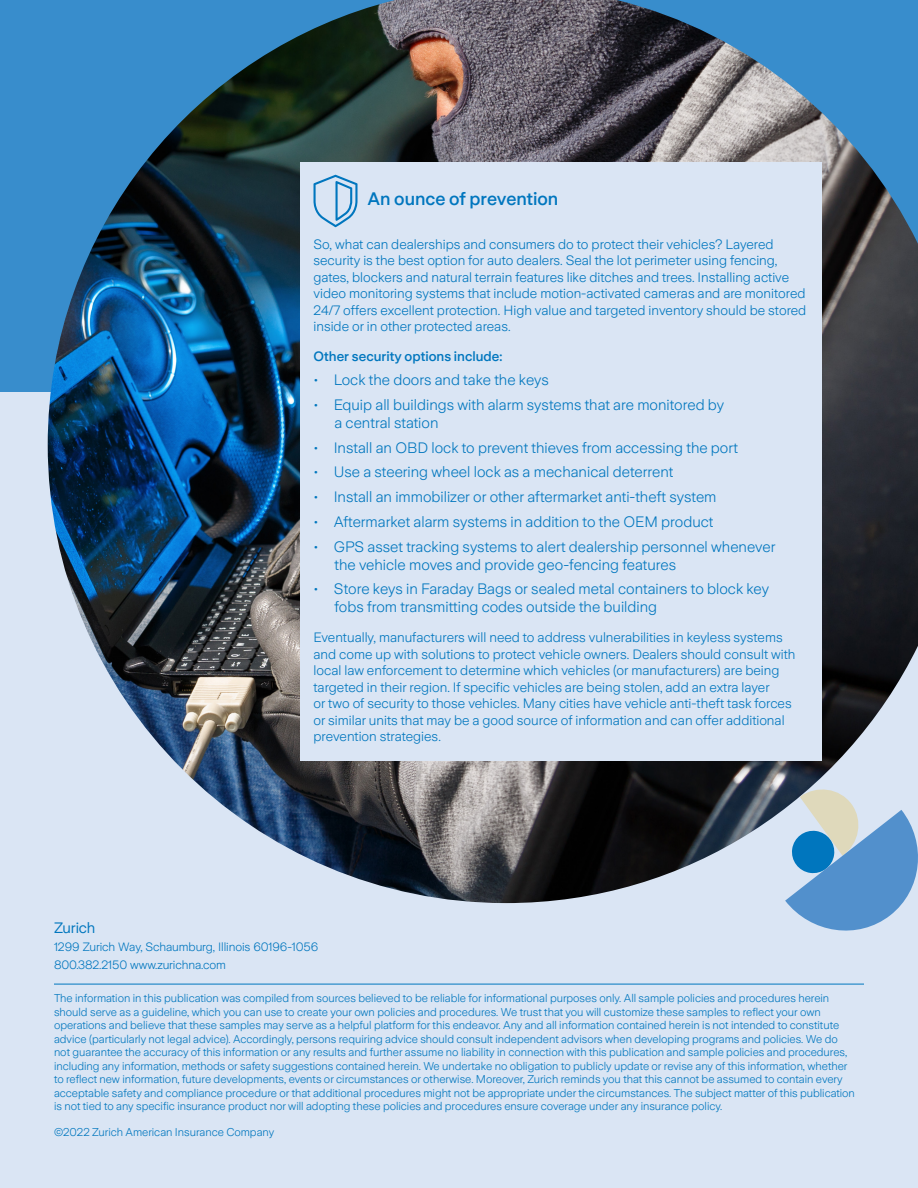
<style>
.page{position:relative;width:918px;height:1188px;background:#fff}
.page>*{position:absolute;margin:0;border:0;box-sizing:border-box;transform-origin:0 0}
._8_5___10_Fruitiger{font:500 18px "Zurich Sans";color:#0076be}
.t1{font:300 15px/18px "Zurich Sans";color:#0076be}
.Body_Copy__2{font:15px "Zurich Sans";letter-spacing:-.01em;color:#0076be}
._8_5___10_Fruitiger-2{font:300 13.5px/16.5px "Zurich Sans";color:#0076be}
._8_5___10_Fruitiger-3{font:500 13.5px "Zurich Sans";color:#0076be}
.Confetti_Light{font:300 12px "Zurich Sans";letter-spacing:-.01em;color:#0076be}
._10_12_Frutiger_Ligh{font:300 11.25px/13.5px "Zurich Sans";color:#0076be}
.s1{font-size:13.5px}
</style>
<div class="page">
<div style="left:0;top:392px;width:918px;height:796px;background:#dae5f4"></div>
<div style="left:0;top:0;width:918px;height:392px;background:#388dcc"></div>
<img style="left:48px;top:0;width:870px;height:903px">
<svg style="left:785px;top:785px;width:133px;height:155px;background:#8eb4d6"></svg>
<hr style="left:54px;top:984px;width:810px;height:1px;background:#0076be">
<div style="left:300px;top:162px;width:521px;height:598px;background:#dae5f4"></div>
<svg style="left:314px;top:175px;width:44px;height:52px"></svg>
<p class="_8_5___10_Fruitiger" style="left:368px;top:189px;width:192px">An ounce of prevention</p>
<p class="_8_5___10_Fruitiger-2" style="left:314px;top:236px;width:494px">So, what can dealerships and consumers do to protect their vehicles? Layered security is the best option for auto dealers. Seal the lot perimeter using fencing, gates, blockers and natural terrain features like ditches and trees. Installing active video monitoring systems that include motion-activated cameras and are monitored 24/7 offers excellent protection. High value and targeted inventory should be stored inside or in other protected areas.</p>
<p class="_8_5___10_Fruitiger-3" style="left:314px;top:349px;width:190px">Other security options include:</p>
<p class="t1" style="left:314px;top:371px;width:237px"><span class="s1">•</span> Lock the doors and take the keys</p>
<p class="t1" style="left:335px;top:396px;width:391px;text-indent:-21px"><span class="s1">•</span> Equip all buildings with alarm systems that are monitored by a central station</p>
<p class="t1" style="left:314px;top:439px;width:426px"><span class="s1">•</span> Install an OBD lock to prevent thieves from accessing the port</p>
<p class="t1" style="left:314px;top:464px;width:362px"><span class="s1">•</span> Use a steering wheel lock as a mechanical deterrent</p>
<p class="t1" style="left:314px;top:488px;width:404px"><span class="s1">•</span> Install an immobilizer or other aftermarket anti-theft system</p>
<p class="t1" style="left:314px;top:513px;width:401px"><span class="s1">•</span> Aftermarket alarm systems in addition to the OEM product</p>
<p class="t1" style="left:335px;top:538px;width:442px;text-indent:-21px"><span class="s1">•</span> GPS asset tracking systems to alert dealership personnel whenever the vehicle moves and provide geo-fencing features</p>
<p class="t1" style="left:335px;top:581px;width:436px;text-indent:-21px"><span class="s1">•</span> Store keys in Faraday Bags or sealed metal containers to block key fobs from transmitting codes outside the building</p>
<p class="_8_5___10_Fruitiger-2" style="left:314px;top:630px;width:483px">Eventually, manufacturers will need to address vulnerabilities in keyless systems and come up with solutions to protect vehicle owners. Dealers should consult with local law enforcement to determine which vehicles (or manufacturers) are being targeted in their region. If specific vehicles are being stolen, add an extra layer<br>or two of security to those vehicles. Many cities have vehicle anti-theft task forces or similar units that may be a good source of information and can offer additional prevention strategies.</p>
<p class="Body_Copy__2" style="left:54px;top:920px;width:43px">Zurich</p>
<p class="Confetti_Light" style="left:54px;top:941px;width:266px">1299 Zurich Way, Schaumburg, Illinois 60196-1056</p>
<p class="Confetti_Light" style="left:54px;top:959px;width:173px">800.382.2150 www.zurichna.com</p>
<p class="_10_12_Frutiger_Ligh" style="left:54px;top:992px;width:802px">The information in this publication was compiled from sources believed to be reliable for informational purposes only. All sample policies and procedures herein should serve as a guideline, which you can use to create your own policies and procedures. We trust that you will customize these samples to reflect your own operations and believe that these samples may serve as a helpful platform for this endeavor. Any and all information contained herein is not intended to constitute advice (particularly not legal advice). Accordingly, persons requiring advice should consult independent advisors when developing programs and policies. We do not guarantee the accuracy of this information or any results and further assume no liability in connection with this publication and sample policies and procedures, including any information, methods or safety suggestions contained herein. We undertake no obligation to publicly update or revise any of this information, whether to reflect new information, future developments, events or circumstances or otherwise. Moreover, Zurich reminds you that this cannot be assumed to contain every acceptable safety and compliance procedure or that additional procedures might not be appropriate under the circumstances. The subject matter of this publication is not tied to any specific insurance product nor will adopting these policies and procedures ensure coverage under any insurance policy.</p>
<p class="_10_12_Frutiger_Ligh" style="left:54px;top:1125px;width:222px">©2022 Zurich American Insurance Company</p>
</div>
